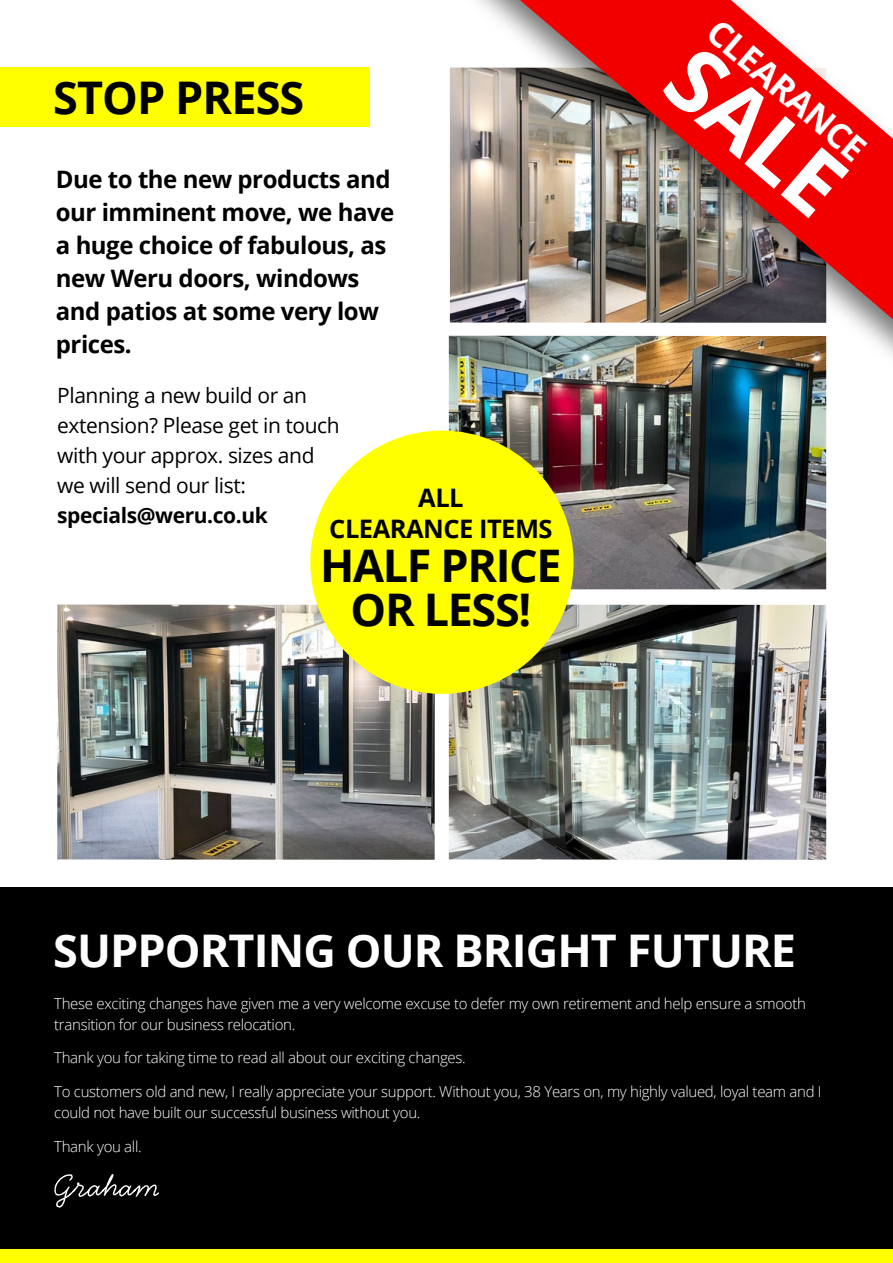
<style>
.page{position:relative;width:893px;height:1263px;background:#fff}
.page>*{position:absolute;margin:0;border:0;box-sizing:border-box;transform-origin:0 0}
.t1{font:700 87.9px "Open Sans";color:#fff}
.t2{font:700 45px "Open Sans";letter-spacing:-.02em;color:#fff}
.t3{font:700 45px/44.1px "Open Sans";letter-spacing:-.03em;color:#000101;text-align:center}
.t4{font:700 45px "Open Sans";letter-spacing:-.02em;color:#000}
.t5{font:700 34.65px "Open Sans";color:#fff}
.t6{font:700 25.5px/31.5px "Open Sans";letter-spacing:-.02em;color:#000101;text-align:center}
.t7{font:700 24px/33px "Open Sans";letter-spacing:-.02em;color:#000}
.t8{font:21px/30px "Open Sans";letter-spacing:-.02em;color:#000}
.t9{font:700 21px "Open Sans";letter-spacing:-.02em;color:#000}
.t10{font:300 15px/21px "Open Sans";letter-spacing:-.02em;color:#fff}
</style>
<div class="page">
<div style="left:0;top:68px;width:370px;height:59px;background:#ff0"></div>
<div style="left:394px;top:0;width:499px;height:397px;background:#000;opacity:.54"></div>
<img style="left:520px;top:0;width:373px;height:319px">
<div style="left:0;top:887px;width:893px;height:366px;background:#000"></div>
<svg style="left:54px;top:1174px;width:105px;height:34px"></svg>
<div style="left:0;top:1249px;width:893px;height:14px;background:#ff0"></div>
<img style="left:449px;top:336px;width:377px;height:253px">
<img style="left:449px;top:605px;width:377px;height:255px">
<img style="left:57px;top:605px;width:378px;height:255px">
<div style="left:310px;top:431px;width:264px;height:263px;background:#ff0;border-radius:50%"></div>
<h2 class="t4" style="left:53px;top:66px;width:253px">STOP PRESS</h2>
<h3 class="t7" style="left:56px;top:162px;width:340px">Due to the new products and our imminent move, we have a huge choice of fabulous, as new Weru doors, windows and patios at some very low prices.</h3>
<h3 class="t8" style="left:57px;top:380px;width:284px">Planning a new build or an extension? Please get in touch with your approx. sizes and we will send our list:</h3>
<h3 class="t9" style="left:57px;top:501px;width:212px">specials@weru.co.uk</h3>
<h3 class="t6" style="left:329px;top:481px;width:225px">ALL<br>CLEARANCE ITEMS</h3>
<h2 class="t3" style="left:320px;top:543px;width:243px">HALF PRICE<br>OR LESS!</h2>
<h3 class="t5" style="left:727px;top:8px;width:197px;rotate:40deg">CLEARANCE</h3>
<h1 class="t1" style="left:718px;top:18px;width:204px;rotate:40deg">SALE</h1>
<h2 class="t2" style="left:53px;top:919px;width:744px">SUPPORTING OUR BRIGHT FUTURE</h2>
<p class="t10" style="left:54px;top:992px;width:753px">These exciting changes have given me a very welcome excuse to defer my own retirement and help ensure a smooth transition for our business relocation.</p>
<p class="t10" style="left:54px;top:1047px;width:413px">Thank you for taking time to read all about our exciting changes.</p>
<p class="t10" style="left:54px;top:1081px;width:769px">To customers old and new, I really appreciate your support. Without you, 38 Years on, my highly valued, loyal team and I could not have built our successful business without you.</p>
<p class="t10" style="left:54px;top:1135px;width:89px">Thank you all.</p>
</div>
